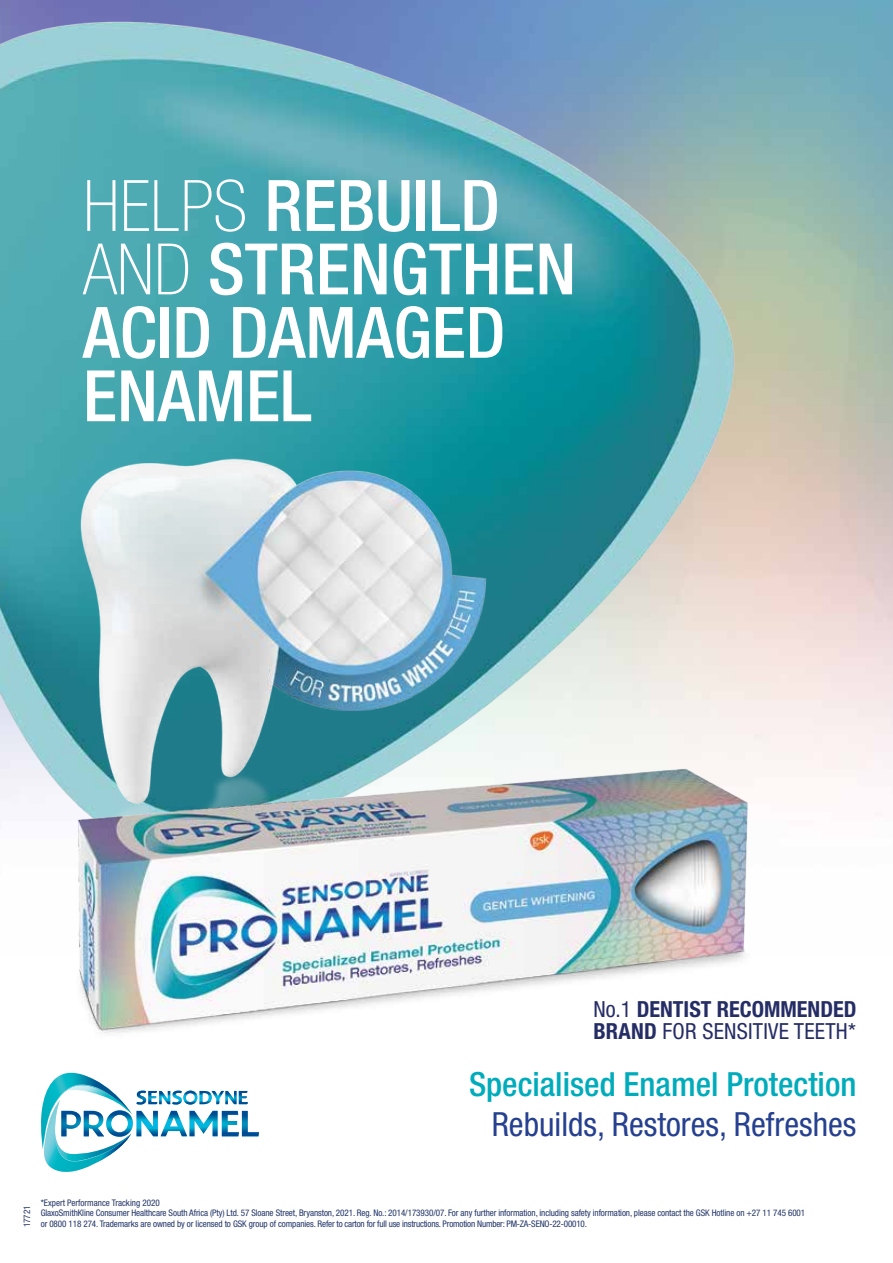
<style>
.page{position:relative;width:893px;height:1263px;background:#fff}
.page>*{position:absolute;margin:0;border:0;box-sizing:border-box;transform-origin:0 0}
.t1{font:500 condensed 71.1px/63.4px "Helvetica Neue LT Std";color:#fff}
.t2{font:500 condensed 33.3px "Helvetica Neue LT Std";color:#00acbb}
.t3{font:condensed 33.3px "Helvetica Neue LT Std";color:#25408f}
.t4{font:700 condensed 22.2px/22.2px "Helvetica Neue LT Std";color:#252d65}
.t5{font:condensed 9.15px/10.9px "Helvetica Neue LT Std";letter-spacing:-.01em;color:#213468}
.s1{font-weight:100}
.s2{font-weight:400}
</style>
<div class="page">
<img style="left:0;top:0;width:893px;height:778px">
<svg style="left:41px;top:1093px;width:218px;height:79px"></svg>
<img style="left:0;top:12px;width:747px;height:792px">
<img style="left:61px;top:441px;width:444px;height:277px">
<img style="left:15px;top:718px;width:751px;height:375px">
<h1 class="t1" style="left:83px;top:173px;width:495px"><span class="s1">HELPS</span> REBUILD<br><span class="s1">AND</span> STRENGTHEN<br>ACID DAMAGED<br>ENAMEL</h1>
<h3 class="t4" style="left:593px;top:998px;width:265px"><span class="s2">No.1</span> DENTIST RECOMMENDED<br>BRAND <span class="s2">FOR SENSITIVE TEETH*</span></h3>
<h2 class="t2" style="left:469px;top:1065px;width:389px">Specialised Enamel Protection</h2>
<h2 class="t3" style="left:492px;top:1105px;width:366px">Rebuilds, Restores, Refreshes</h2>
<p class="t5" style="left:21px;top:1227px;width:23px;rotate:-90deg">17721</p>
<p class="t5" style="left:41px;top:1197px;width:766px">*Expert Performance Tracking 2020<br>GlaxoSmithKline Consumer Healthcare South Africa (Pty) Ltd. 57 Sloane Street, Bryanston, 2021. Reg. No.: 2014/173930/07. For any further information, including safety information, please contact the GSK Hotline on +27 11 745 6001 or 0800 118 274. Trademarks are owned by or licensed to GSK group of companies. Refer to carton for full use instructions. Promotion Number: PM-ZA-SENO-22-00010.</p>
</div>
